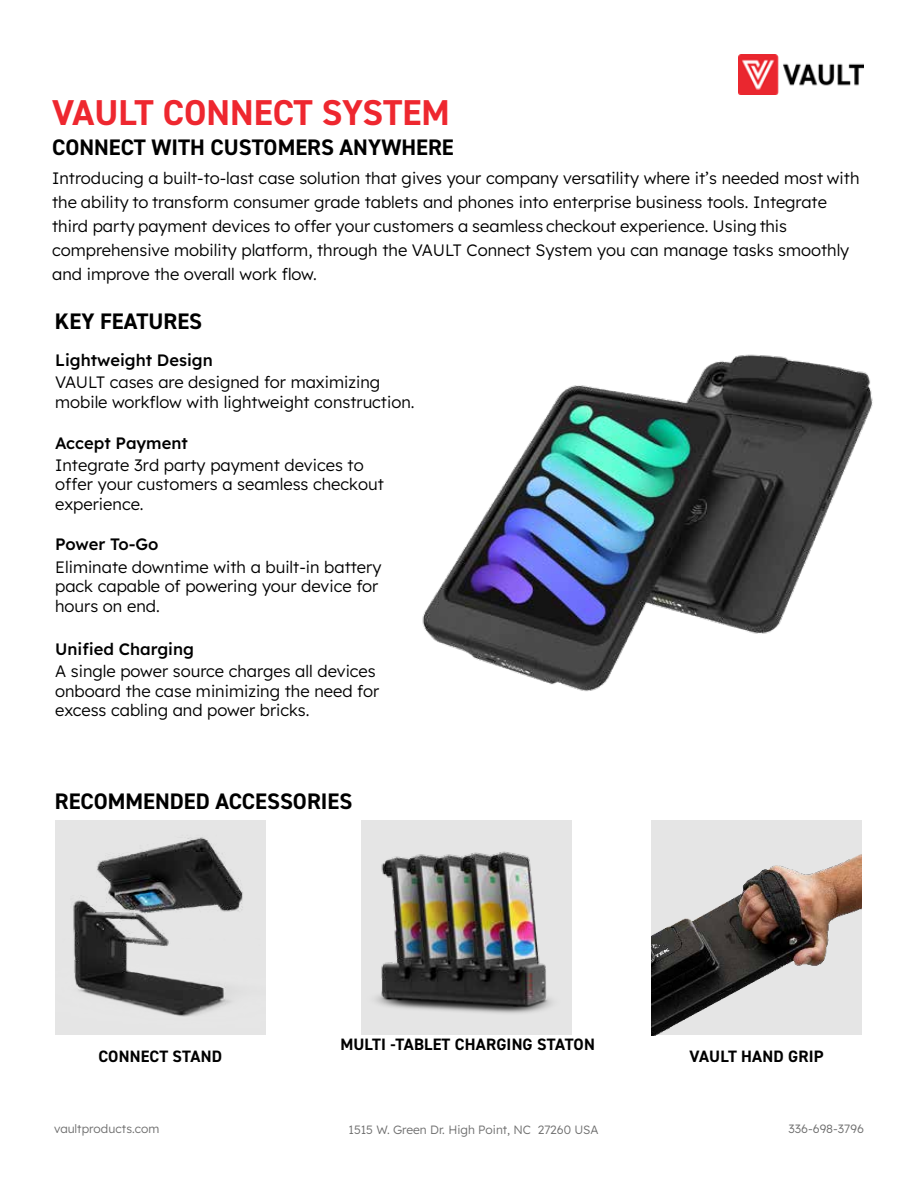
<style>
.page{position:relative;width:918px;height:1188px;background:#fff}
.page>*{position:absolute;margin:0;border:0;box-sizing:border-box;transform-origin:0 0}
.t1{font:700 36px "DIN2014";letter-spacing:-.005em;color:#ee272f}
.t2{font:700 22.5px "DIN2014";color:#000}
.t3{font:300 16.5px/19.5px "Lexend";color:#000}
.t4{font:500 16.5px "Lexend";color:#000}
.t5{font:700 16.5px "DIN2014";letter-spacing:.01em;color:#000}
.t6{font:300 12px "Lexend";color:#6e6e6e}
</style>
<div class="page">
<img style="left:738px;top:54px;width:126px;height:40px">
<img style="left:422px;top:354px;width:451px;height:338px">
<div style="left:55px;top:821px;width:211px;height:214px;background:#e5e5e5"></div>
<img style="left:73px;top:837px;width:170px;height:180px">
<div style="left:361px;top:821px;width:211px;height:214px;background:#e5e5e5"></div>
<img style="left:375px;top:851px;width:177px;height:163px">
<img style="left:651px;top:821px;width:211px;height:214px">
<h1 class="t1" style="left:52px;top:89px;width:399px">VAULT CONNECT SYSTEM</h1>
<h2 class="t2" style="left:52px;top:133px;width:403px">CONNECT WITH CUSTOMERS ANYWHERE</h2>
<p class="t3" style="left:52px;top:165px;width:809px;line-height:24px">Introducing a built-to-last case solution that gives your company versatility where it’s needed most with the ability to transform consumer grade tablets and phones into enterprise business tools. Integrate third party payment devices to offer your customers a seamless checkout experience. Using this comprehensive mobility platform, through the VAULT Connect System you can manage tasks smoothly and improve the overall work flow.</p>
<h2 class="t2" style="left:55px;top:306px;width:149px">KEY FEATURES</h2>
<p class="t4" style="left:55px;top:348px;width:159px">Lightweight Design</p>
<p class="t3" style="left:55px;top:372px;width:361px">VAULT cases are designed for maximizing mobile workflow with lightweight construction.</p>
<p class="t4" style="left:55px;top:431px;width:134px">Accept Payment</p>
<p class="t3" style="left:55px;top:454px;width:330px">Integrate 3rd party payment devices to offer your customers a seamless checkout experience.</p>
<p class="t4" style="left:55px;top:533px;width:105px">Power To-Go</p>
<p class="t3" style="left:55px;top:556px;width:328px">Eliminate downtime with a built-in battery pack capable of powering your device for hours on end.</p>
<p class="t4" style="left:55px;top:637px;width:140px">Unified Charging</p>
<p class="t3" style="left:55px;top:661px;width:326px">A single power source charges all devices onboard the case minimizing the need for excess cabling and power bricks.</p>
<h2 class="t2" style="left:55px;top:787px;width:299px">RECOMMENDED ACCESSORIES</h2>
<p class="t5" style="left:98px;top:1045px;width:125px">CONNECT STAND</p>
<p class="t5" style="left:340px;top:1033px;width:256px">MULTI -TABLET CHARGING STATON</p>
<p class="t5" style="left:690px;top:1045px;width:136px">VAULT HAND GRIP</p>
<p class="t6" style="left:54px;top:1120px;width:107px">vaultproducts.com</p>
<p class="t6" style="left:349px;top:1121px;width:252px">1515 W. Green Dr. High Point, NC 27260 USA</p>
<p class="t6" style="left:788px;top:1120px;width:77px">336-698-3796</p>
</div>
